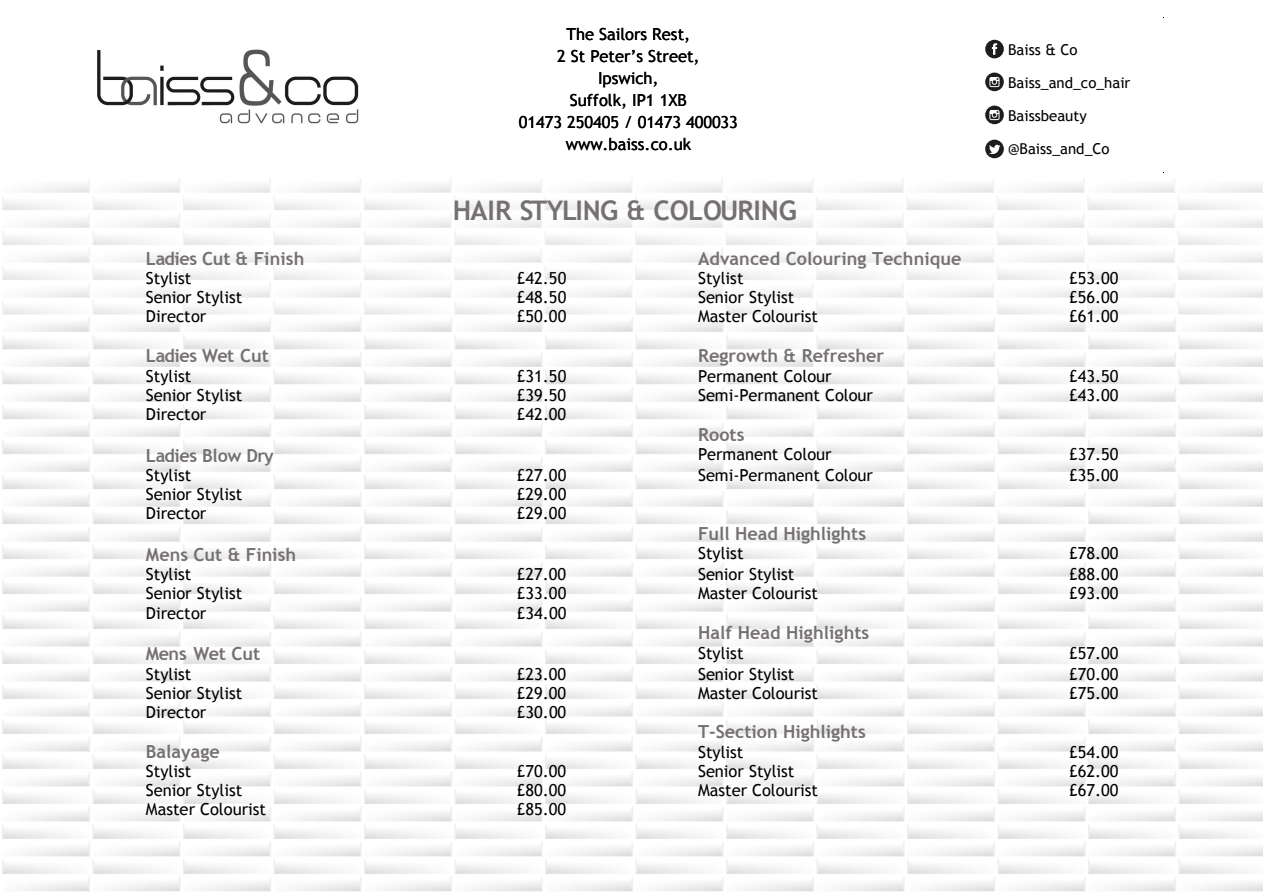
<style>
.page{position:relative;width:1263px;height:893px;background:#fff}
.page>*{position:absolute;margin:0;border:0;box-sizing:border-box;transform-origin:0 0}
.t1{font:700 27px "Trebuchet MS";letter-spacing:-.025em;color:#767171}
.t2{font:700 18px "Trebuchet MS";color:#767171}
.t3{font:700 18px "Trebuchet MS";letter-spacing:-.03em;color:#767171}
.t4{font:700 18px "Trebuchet MS";letter-spacing:-.025em;color:#767171}
.t5{font:16.5px/22px "Trebuchet MS";color:#000;text-align:center}
.t6{font:15px "Trebuchet MS";color:#000}
</style>
<div class="page">
<img style="left:2px;top:314px;width:1261px;height:578px">
<img style="left:97px;top:49px;width:262px;height:75px">
<svg style="left:985px;top:40px;width:19px;height:18px"></svg>
<svg style="left:985px;top:106px;width:19px;height:18px"></svg>
<svg style="left:985px;top:73px;width:19px;height:18px"></svg>
<svg style="left:985px;top:140px;width:19px;height:18px"></svg>
<p class="t5" style="left:519px;top:23px;width:220px">The Sailors Rest,<br>2 St Peter’s Street,<br>Ipswich,<br>Suffolk, IP1 1XB<br>01473 250405 / 01473 400033 www.baiss.co.uk</p>
<h1 class="t1" style="left:453px;top:193px;width:346px">HAIR STYLING &amp; COLOURING</h1>
<p class="t6" style="left:1008px;top:41px;width:71px">Baiss &amp; Co</p>
<p class="t6" style="left:1008px;top:74px;width:124px">Baiss_and_co_hair</p>
<p class="t6" style="left:1008px;top:107px;width:80px">Baissbeauty</p>
<p class="t6" style="left:1008px;top:140px;width:103px">@Baiss_and_Co</p>
<p class="t2" style="left:146px;top:247px;width:160px">Ladies Cut &amp; Finish</p>
<p class="t2" style="left:698px;top:247px;width:265px">Advanced Colouring Technique</p>
<p class="t5" style="left:146px;top:268px;width:47px">Stylist</p>
<p class="t5" style="left:517px;top:268px;width:51px">£42.50</p>
<p class="t5" style="left:698px;top:268px;width:47px">Stylist</p>
<p class="t5" style="left:1069px;top:268px;width:51px">£53.00</p>
<p class="t5" style="left:146px;top:287px;width:98px">Senior Stylist</p>
<p class="t5" style="left:517px;top:287px;width:51px">£48.50</p>
<p class="t5" style="left:698px;top:287px;width:98px">Senior Stylist</p>
<p class="t5" style="left:1069px;top:287px;width:51px">£56.00</p>
<p class="t5" style="left:146px;top:306px;width:62px">Director</p>
<p class="t5" style="left:517px;top:306px;width:51px">£50.00</p>
<p class="t5" style="left:698px;top:306px;width:121px">Master Colourist</p>
<p class="t5" style="left:1069px;top:306px;width:51px">£61.00</p>
<p class="t2" style="left:146px;top:345px;width:124px">Ladies Wet Cut</p>
<p class="t2" style="left:698px;top:345px;width:188px">Regrowth &amp; Refresher</p>
<p class="t5" style="left:146px;top:365px;width:47px">Stylist</p>
<p class="t5" style="left:517px;top:365px;width:51px">£31.50</p>
<p class="t5" style="left:698px;top:365px;width:135px">Permanent Colour</p>
<p class="t5" style="left:1069px;top:365px;width:51px">£43.50</p>
<p class="t5" style="left:146px;top:384px;width:98px">Senior Stylist</p>
<p class="t5" style="left:517px;top:384px;width:51px">£39.50</p>
<p class="t5" style="left:698px;top:384px;width:176px">Semi-Permanent Colour</p>
<p class="t5" style="left:1069px;top:384px;width:51px">£43.00</p>
<p class="t5" style="left:146px;top:403px;width:62px">Director</p>
<p class="t5" style="left:517px;top:403px;width:51px">£42.00</p>
<p class="t2" style="left:698px;top:423px;width:48px">Roots</p>
<p class="t3" style="left:146px;top:444px;width:129px">Ladies Blow Dry</p>
<p class="t5" style="left:698px;top:443px;width:135px">Permanent Colour</p>
<p class="t5" style="left:1069px;top:443px;width:51px">£37.50</p>
<p class="t5" style="left:146px;top:464px;width:47px">Stylist</p>
<p class="t5" style="left:517px;top:464px;width:51px">£27.00</p>
<p class="t5" style="left:698px;top:464px;width:176px">Semi-Permanent Colour</p>
<p class="t5" style="left:1069px;top:464px;width:51px">£35.00</p>
<p class="t5" style="left:146px;top:483px;width:98px">Senior Stylist</p>
<p class="t5" style="left:517px;top:483px;width:51px">£29.00</p>
<p class="t5" style="left:146px;top:503px;width:62px">Director</p>
<p class="t5" style="left:517px;top:503px;width:51px">£29.00</p>
<p class="t2" style="left:698px;top:522px;width:170px">Full Head Highlights</p>
<p class="t2" style="left:146px;top:543px;width:152px">Mens Cut &amp; Finish</p>
<p class="t5" style="left:698px;top:543px;width:47px">Stylist</p>
<p class="t5" style="left:1069px;top:543px;width:51px">£78.00</p>
<p class="t5" style="left:146px;top:564px;width:47px">Stylist</p>
<p class="t5" style="left:517px;top:564px;width:51px">£27.00</p>
<p class="t5" style="left:698px;top:564px;width:98px">Senior Stylist</p>
<p class="t5" style="left:1069px;top:564px;width:51px">£88.00</p>
<p class="t5" style="left:146px;top:583px;width:98px">Senior Stylist</p>
<p class="t5" style="left:517px;top:583px;width:51px">£33.00</p>
<p class="t5" style="left:698px;top:583px;width:121px">Master Colourist</p>
<p class="t5" style="left:1069px;top:583px;width:51px">£93.00</p>
<p class="t5" style="left:146px;top:602px;width:62px">Director</p>
<p class="t5" style="left:517px;top:602px;width:51px">£34.00</p>
<p class="t2" style="left:698px;top:622px;width:173px">Half Head Highlights</p>
<p class="t4" style="left:146px;top:642px;width:116px">Mens Wet Cut</p>
<p class="t5" style="left:698px;top:642px;width:47px">Stylist</p>
<p class="t5" style="left:1069px;top:642px;width:51px">£57.00</p>
<p class="t5" style="left:146px;top:663px;width:47px">Stylist</p>
<p class="t5" style="left:517px;top:663px;width:51px">£23.00</p>
<p class="t5" style="left:698px;top:663px;width:98px">Senior Stylist</p>
<p class="t5" style="left:1069px;top:663px;width:51px">£70.00</p>
<p class="t5" style="left:146px;top:682px;width:98px">Senior Stylist</p>
<p class="t5" style="left:517px;top:682px;width:51px">£29.00</p>
<p class="t5" style="left:698px;top:682px;width:121px">Master Colourist</p>
<p class="t5" style="left:1069px;top:682px;width:51px">£75.00</p>
<p class="t5" style="left:146px;top:701px;width:62px">Director</p>
<p class="t5" style="left:517px;top:701px;width:51px">£30.00</p>
<p class="t2" style="left:698px;top:721px;width:169px">T-Section Highlights</p>
<p class="t2" style="left:146px;top:740px;width:75px">Balayage</p>
<p class="t5" style="left:698px;top:741px;width:47px">Stylist</p>
<p class="t5" style="left:1069px;top:741px;width:51px">£54.00</p>
<p class="t5" style="left:146px;top:760px;width:47px">Stylist</p>
<p class="t5" style="left:517px;top:760px;width:51px">£70.00</p>
<p class="t5" style="left:698px;top:760px;width:98px">Senior Stylist</p>
<p class="t5" style="left:1069px;top:760px;width:51px">£62.00</p>
<p class="t5" style="left:146px;top:780px;width:98px">Senior Stylist</p>
<p class="t5" style="left:517px;top:780px;width:51px">£80.00</p>
<p class="t5" style="left:698px;top:780px;width:121px">Master Colourist</p>
<p class="t5" style="left:1069px;top:780px;width:51px">£67.00</p>
<p class="t5" style="left:146px;top:799px;width:122px">Master Colourist</p>
<p class="t5" style="left:517px;top:799px;width:51px">£85.00</p>
</div>
